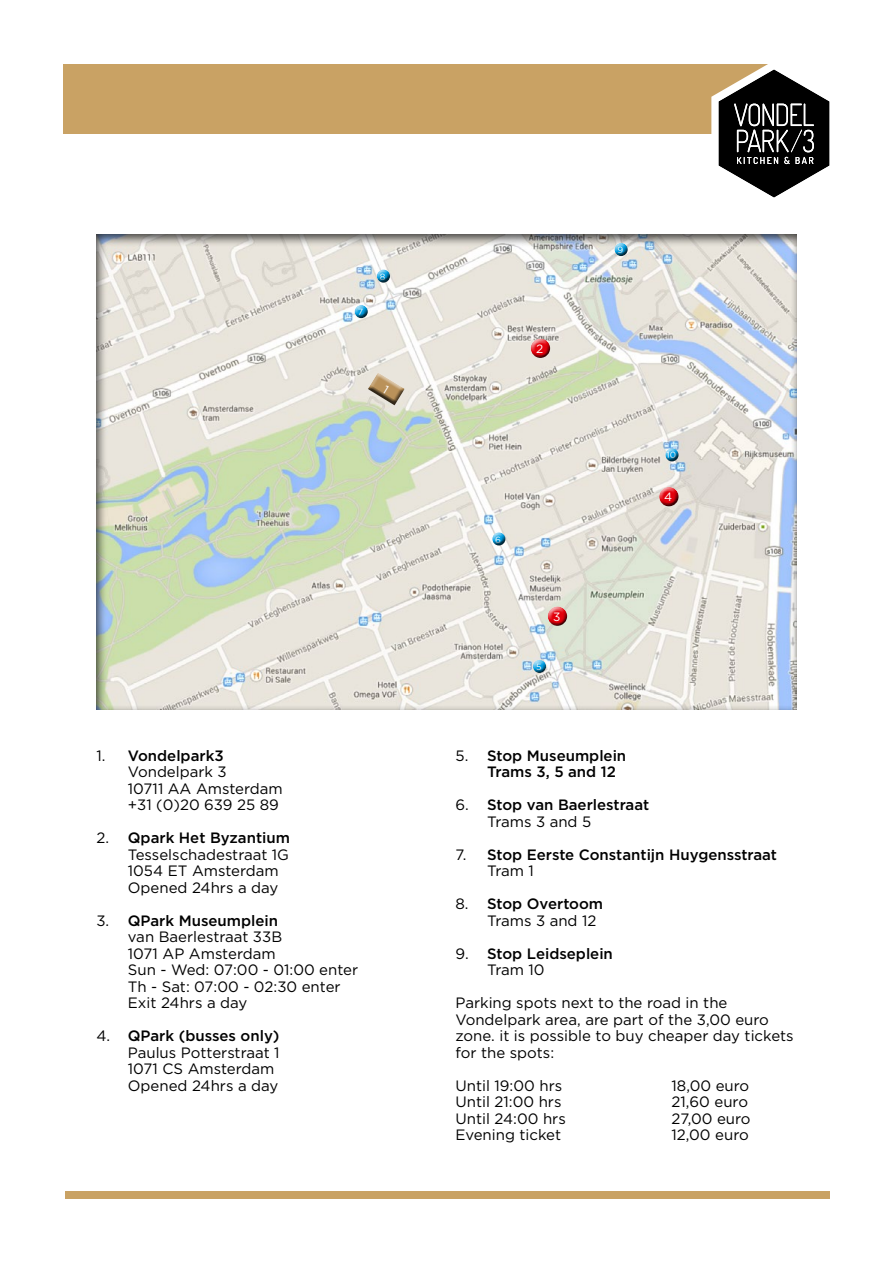
<style>
.page{position:relative;width:893px;height:1263px;background:#fff}
.page>*{position:absolute;margin:0;border:0;box-sizing:border-box;transform-origin:0 0}
.t1{font:15px/16.5px "Gotham";color:#000}
.t2{font:500 15px/16.5px "Gotham";color:#000}
.t3{font:12px "Gotham";color:#fff}
.t4{font:9px "Gotham";color:#fff}
.s1{font-weight:500}
.s2{font-weight:400}
</style>
<div class="page">
<div style="left:64px;top:64px;width:710px;height:70px;background:#c9a264"></div>
<div style="left:65px;top:1191px;width:764px;height:8px;background:#c9a264"></div>
<svg style="left:711px;top:64px;width:119px;height:134px"></svg>
<div style="left:84px;top:224px;width:726px;height:486px;background:#000;opacity:.75"></div>
<div style="left:526px;top:334px;width:27px;height:21px;background:#fff;opacity:.75"></div>
<div style="left:528px;top:341px;width:27px;height:18px;background:#000;opacity:.75"></div>
<div style="left:655px;top:482px;width:26px;height:22px;background:#fff;opacity:.75"></div>
<div style="left:657px;top:489px;width:26px;height:18px;background:#000;opacity:.75"></div>
<div style="left:543px;top:602px;width:27px;height:21px;background:#fff;opacity:.75"></div>
<div style="left:545px;top:609px;width:27px;height:18px;background:#000;opacity:.75"></div>
<div style="left:528px;top:655px;width:21px;height:17px;background:#fff;opacity:.75"></div>
<div style="left:530px;top:661px;width:20px;height:13px;background:#000;opacity:.75"></div>
<div style="left:488px;top:528px;width:20px;height:17px;background:#fff;opacity:.75"></div>
<div style="left:489px;top:533px;width:21px;height:13px;background:#000;opacity:.75"></div>
<div style="left:350px;top:300px;width:21px;height:17px;background:#fff;opacity:.75"></div>
<div style="left:352px;top:306px;width:20px;height:13px;background:#000;opacity:.75"></div>
<div style="left:372px;top:265px;width:21px;height:17px;background:#fff;opacity:.75"></div>
<div style="left:374px;top:270px;width:20px;height:13px;background:#000;opacity:.75"></div>
<div style="left:610px;top:238px;width:20px;height:17px;background:#fff;opacity:.75"></div>
<div style="left:612px;top:244px;width:20px;height:13px;background:#000;opacity:.75"></div>
<div style="left:661px;top:444px;width:20px;height:17px;background:#fff;opacity:.75"></div>
<div style="left:662px;top:449px;width:21px;height:13px;background:#000;opacity:.75"></div>
<svg style="left:363px;top:366px;width:47px;height:44px;background:#d1c6b2"></svg>
<p class="t4" style="left:358px;top:306px;width:7px">7</p>
<p class="t4" style="left:380px;top:271px;width:7px">8</p>
<p class="t1" style="left:128px;top:747px;width:156px;text-indent:-32px">1. <span class="s1">Vondelpark3<br></span>Vondelpark 3<br>10711 AA Amsterdam +31 (0)20 639 25 89</p>
<p class="t1" style="left:128px;top:829px;width:164px;text-indent:-32px">2. <span class="s1">Qpark Het Byzantium<br></span>Tesselschadestraat 1G<br>1054 ET Amsterdam<br>Opened 24hrs a day</p>
<p class="t1" style="left:128px;top:912px;width:232px;text-indent:-32px">3. <span class="s1">QPark Museumplein<br></span>van Baerlestraat 33B<br>1071 AP Amsterdam<br>Sun - Wed: 07:00 - 01:00 enter<br>Th - Sat: 07:00 - 02:30 enter<br>Exit 24hrs a day</p>
<p class="t1" style="left:128px;top:1027px;width:153px;text-indent:-32px">4. <span class="s1">QPark (busses only)<br></span>Paulus Potterstraat 1<br>1071 CS Amsterdam<br>Opened 24hrs a day</p>
<p class="t3" style="left:536px;top:341px;width:9px">2</p>
<p class="t4" style="left:495px;top:533px;width:7px">6</p>
<p class="t3" style="left:553px;top:609px;width:9px">3</p>
<p class="t4" style="left:536px;top:661px;width:7px">5</p>
<p class="t4" style="left:617px;top:244px;width:7px">9</p>
<p class="t4" style="left:666px;top:449px;width:11px">10</p>
<p class="t3" style="left:664px;top:489px;width:10px">4</p>
<p class="t2" style="left:487px;top:747px;width:141px;text-indent:-32px"><span class="s2">5.</span> Stop Museumplein<br>Trams 3, 5 and 12</p>
<p class="t2" style="left:487px;top:796px;width:164px;text-indent:-32px"><span class="s2">6.</span> Stop van Baerlestraat<br><span class="s2">Trams 3 and 5</span></p>
<p class="t2" style="left:487px;top:846px;width:292px;text-indent:-31px"><span class="s2">7.</span> Stop Eerste Constantijn Huygensstraat<br><span class="s2">Tram 1</span></p>
<p class="t1" style="left:487px;top:895px;width:118px;text-indent:-32px">8. <span class="s1">Stop Overtoom<br></span>Trams 3 and 12</p>
<p class="t2" style="left:487px;top:945px;width:127px;text-indent:-32px"><span class="s2">9.</span> Stop Leidseplein<br><span class="s2">Tram 10</span></p>
<p class="t1" style="left:455px;top:994px;width:340px">Parking spots next to the road in the Vondelpark area, are part of the 3,00 euro zone. it is possible to buy cheaper day tickets for the spots:</p>
<p class="t1" style="left:455px;top:1077px;width:108px">Until 19:00 hrs</p>
<p class="t1" style="left:671px;top:1077px;width:79px">18,00 euro</p>
<p class="t1" style="left:455px;top:1093px;width:107px">Until 21:00 hrs</p>
<p class="t1" style="left:671px;top:1093px;width:78px">21,60 euro</p>
<p class="t1" style="left:455px;top:1110px;width:112px">Until 24:00 hrs</p>
<p class="t1" style="left:671px;top:1110px;width:81px">27,00 euro</p>
<p class="t1" style="left:455px;top:1126px;width:107px">Evening ticket</p>
<p class="t1" style="left:671px;top:1126px;width:79px">12,00 euro</p>
</div>
